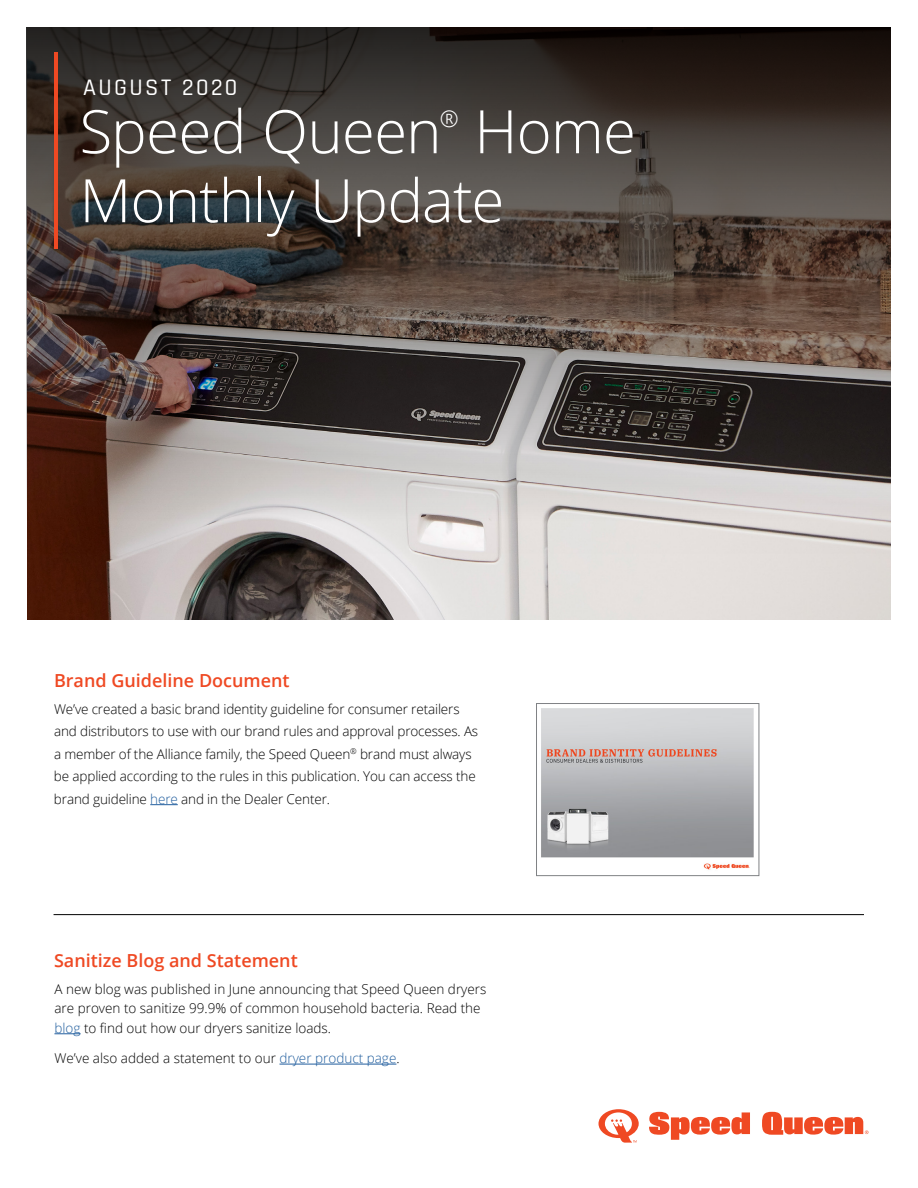
<style>
.page{position:relative;width:918px;height:1188px;background:#fff}
.page>*{position:absolute;margin:0;border:0;box-sizing:border-box;transform-origin:0 0}
.t1{font:300 60px/69px "Open Sans";letter-spacing:-.015em;color:#fff}
.t2{font:500 24px "Rajdhani";letter-spacing:.1em;color:#fff}
.t3{font:300 22.8px "Open Sans";color:#fff}
.t4{font:600 18px "Open Sans";color:#ef4923}
.t5{font:300 13.5px/22.5px "Open Sans";letter-spacing:-.01em;color:#000}
.s1{color:#215e9e}
</style>
<div class="page">
<img style="left:27px;top:554px;width:864px;height:66px">
<svg style="left:649px;top:1112px;width:101px;height:28px"></svg>
<svg style="left:762px;top:1112px;width:106px;height:23px"></svg>
<svg style="left:598px;top:1109px;width:41px;height:34px"></svg>
<svg style="left:150px;top:804px;width:28px;height:1px"></svg>
<svg style="left:27px;top:27px;width:864px;height:527px;background:#5e5450"></svg>
<hr style="left:54px;top:52px;width:4px;height:197px;background:#ef4923">
<img style="left:541px;top:708px;width:213px;height:162px">
<div style="left:536px;top:703px;width:223px;height:173px;border:1px solid #808285"></div>
<hr style="left:54px;top:914px;width:810px;height:1px;background:#000">
<svg style="left:54px;top:1033px;width:27px;height:1px"></svg>
<hr style="left:280px;top:1064px;width:116px;height:1px;background:#215e9e">
<h2 class="t2" style="left:83px;top:74px;width:156px">AUGUST 2020</h2>
<h1 class="t1" style="left:80px;top:95px;width:364px">Speed Queen</h1>
<h3 class="t3" style="left:440px;top:103px;width:20px">®</h3>
<h1 class="t1" style="left:79px;top:95px;width:558px;text-indent:395px">Home<br>Monthly Update</h1>
<h3 class="t4" style="left:54px;top:668px;width:237px">Brand Guideline Document</h3>
<p class="t5" style="left:54px;top:697px;width:426px">We’ve created a basic brand identity guideline for consumer retailers and distributors to use with our brand rules and approval processes. As a member of the Alliance family, the Speed Queen<sup>®</sup> brand must always be applied according to the rules in this publication. You can access the brand guideline <span class="s1">here</span> and in the Dealer Center.</p>
<h3 class="t4" style="left:54px;top:948px;width:245px">Sanitize Blog and Statement</h3>
<p class="t5" style="left:54px;top:979px;width:433px;line-height:19.5px">A new blog was published in June announcing that Speed Queen dryers are proven to sanitize 99.9% of common household bacteria. Read the <span class="s1">blog</span> to find out how our dryers sanitize loads.</p>
<p class="t5" style="left:54px;top:1047px;width:347px">We’ve also added a statement to our <span class="s1">dryer product page</span>.</p>
</div>
